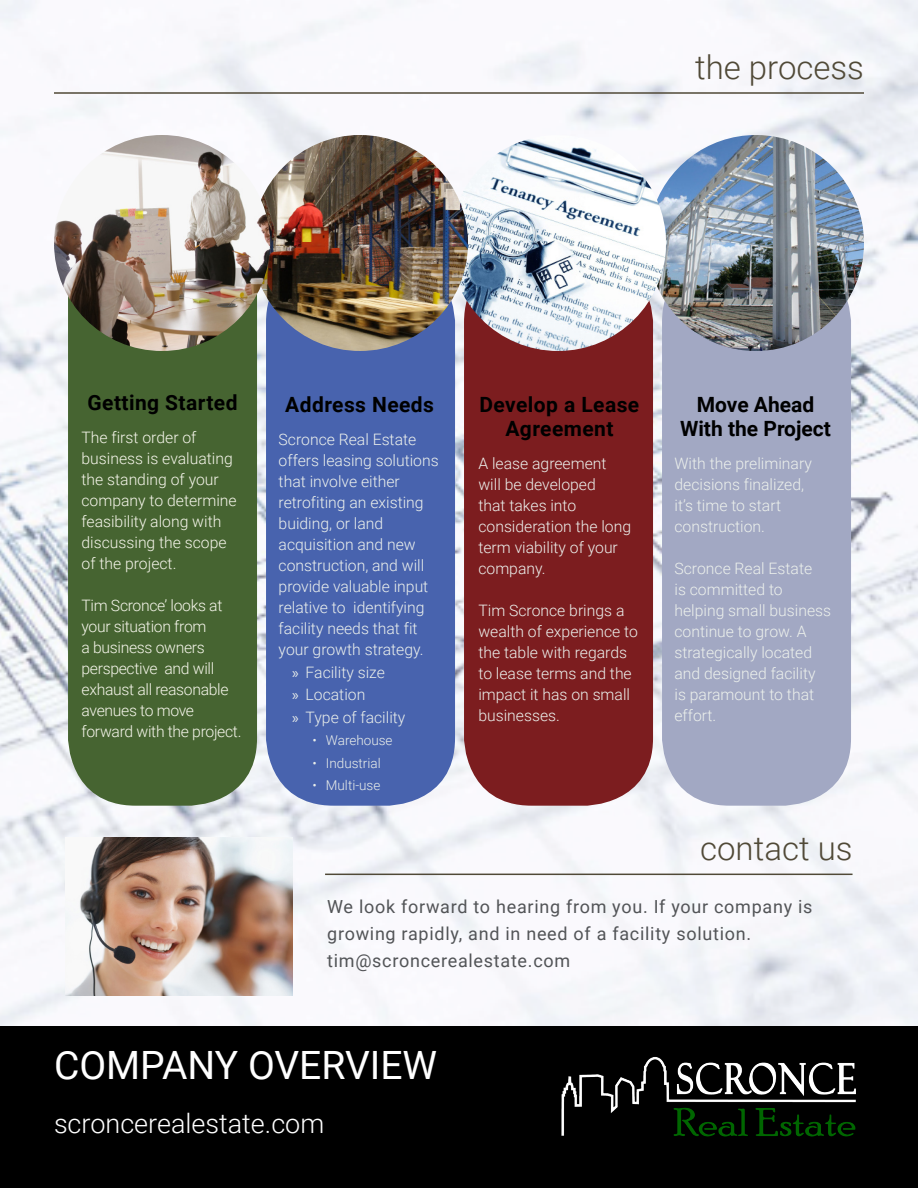
<style>
.page{position:relative;width:918px;height:1188px;background:#fff}
.page>*{position:absolute;margin:0;border:0;box-sizing:border-box;transform-origin:0 0}
.Footer_White{font:39px "Roboto";color:#fff}
.Section_Head{font:300 33px "Roboto";color:#504937}
.Footer_White-2{font:300 27px "Roboto";color:#fff}
.Subhead_Caption{font:700 21px/24px "Roboto";letter-spacing:.02em;color:#000;text-align:center}
.Subhead_Caption-2{font:700 21px/24px "Roboto";color:#000;text-align:center}
.Body_12pt_Myriad_Pro{font:18px/27px "Roboto";letter-spacing:.04em;color:#525457}
.Body_11pt{font:300 15.75px/21px "Roboto";color:#ecf0ec}
.Body_11pt-2{font:300 15.75px/21px "Roboto";letter-spacing:-.01em;color:#f5f5ea}
.t1{font:300 15.75px "Roboto";color:#eaeeea}
.t2{font:300 13.5px "Roboto";color:#eaeeea}
.s1{font-family:"Myriad Pro";font-weight:400}
</style>
<div class="page">
<img style="left:0;top:0;width:918px;height:1026px">
<div style="left:662px;top:255px;width:189px;height:551px;background:#a2a8c3;border-radius:68px"></div>
<div style="left:464px;top:255px;width:189px;height:551px;background:#7c1d1f;border-radius:68px"></div>
<div style="left:266px;top:255px;width:189px;height:551px;background:#4863ae;border-radius:68px"></div>
<div style="left:68px;top:295px;width:189px;height:511px;background:#466431"></div>
<div style="left:0;top:1026px;width:918px;height:162px;background:#000"></div>
<img style="left:66px;top:837px;width:227px;height:159px">
<hr style="left:325px;top:874px;width:528px;height:1px;background:#504937">
<img style="left:652px;top:135px;width:212px;height:216px">
<img style="left:450px;top:135px;width:216px;height:216px;border-radius:108px">
<img style="left:252px;top:135px;width:216px;height:216px;border-radius:108px">
<img style="left:54px;top:135px;width:216px;height:216px;border-radius:108px">
<hr style="left:54px;top:92px;width:810px;height:2px;background:#504937">
<img style="left:561px;top:1057px;width:295px;height:80px">
<p class="Section_Head" style="left:695px;top:44px;width:170px">the process</p>
<p class="Subhead_Caption" style="left:88px;top:390px;width:151px">Getting Started</p>
<p class="Body_11pt-2" style="left:82px;top:426px;width:157px">The first order of business is evaluating the standing of your company to determine feasibility along with discussing the scope of the project.</p>
<p class="Body_11pt-2" style="left:82px;top:594px;width:161px">Tim Scronce’ looks at your situation from<br>a business owners perspective and will exhaust all reasonable avenues to move forward with the project.</p>
<p class="Subhead_Caption" style="left:285px;top:392px;width:150px">Address Needs</p>
<p class="Body_11pt" style="left:279px;top:429px;width:162px">Scronce Real Estate offers leasing solutions that involve either retrofiting an existing buiding, or land acquisition and new construction, and will provide valuable input relative to identifying facility needs that fit your growth strategy.</p>
<p class="t1" style="left:292px;top:661px;width:94px"><span class="s1">»</span> Facility size</p>
<p class="t1" style="left:292px;top:684px;width:75px"><span class="s1">»</span> Location</p>
<p class="t1" style="left:292px;top:706px;width:115px"><span class="s1">»</span> Type of facility</p>
<p class="t2" style="left:312px;top:731px;width:82px">• Warehouse</p>
<p class="t2" style="left:312px;top:754px;width:70px">• Industrial</p>
<p class="t2" style="left:312px;top:776px;width:70px">• Multi-use</p>
<p class="Subhead_Caption" style="left:480px;top:392px;width:161px">Develop a Lease<br>Agreement</p>
<p class="Body_11pt" style="left:478px;top:453px;width:154px">A lease agreement will be developed<br>that takes into consideration the long term viability of your company.</p>
<p class="Body_11pt" style="left:478px;top:600px;width:161px">Tim Scronce brings a wealth of experience to the table with regards to lease terms and the impact it has on small businesses.</p>
<p class="Subhead_Caption-2" style="left:680px;top:392px;width:152px">Move Ahead<br>With the Project</p>
<p class="Body_11pt" style="left:675px;top:453px;width:139px">With the preliminary decisions finalized, it’s time to start construction.</p>
<p class="Body_11pt" style="left:675px;top:558px;width:158px">Scronce Real Estate<br>is committed to helping small business continue to grow. A strategically located and designed facility<br>is paramount to that effort.</p>
<p class="Section_Head" style="left:700px;top:825px;width:154px">contact us</p>
<p class="Body_12pt_Myriad_Pro" style="left:327px;top:892px;width:487px">We look forward to hearing from you. If your company is growing rapidly, and in need of a facility solution.</p>
<p class="Body_12pt_Myriad_Pro" style="left:327px;top:946px;width:244px">tim@scroncerealestate.com</p>
<p class="Footer_White" style="left:54px;top:1038px;width:385px">COMPANY OVERVIEW</p>
<p class="Footer_White-2" style="left:54px;top:1104px;width:272px">scroncerealestate.com</p>
</div>
